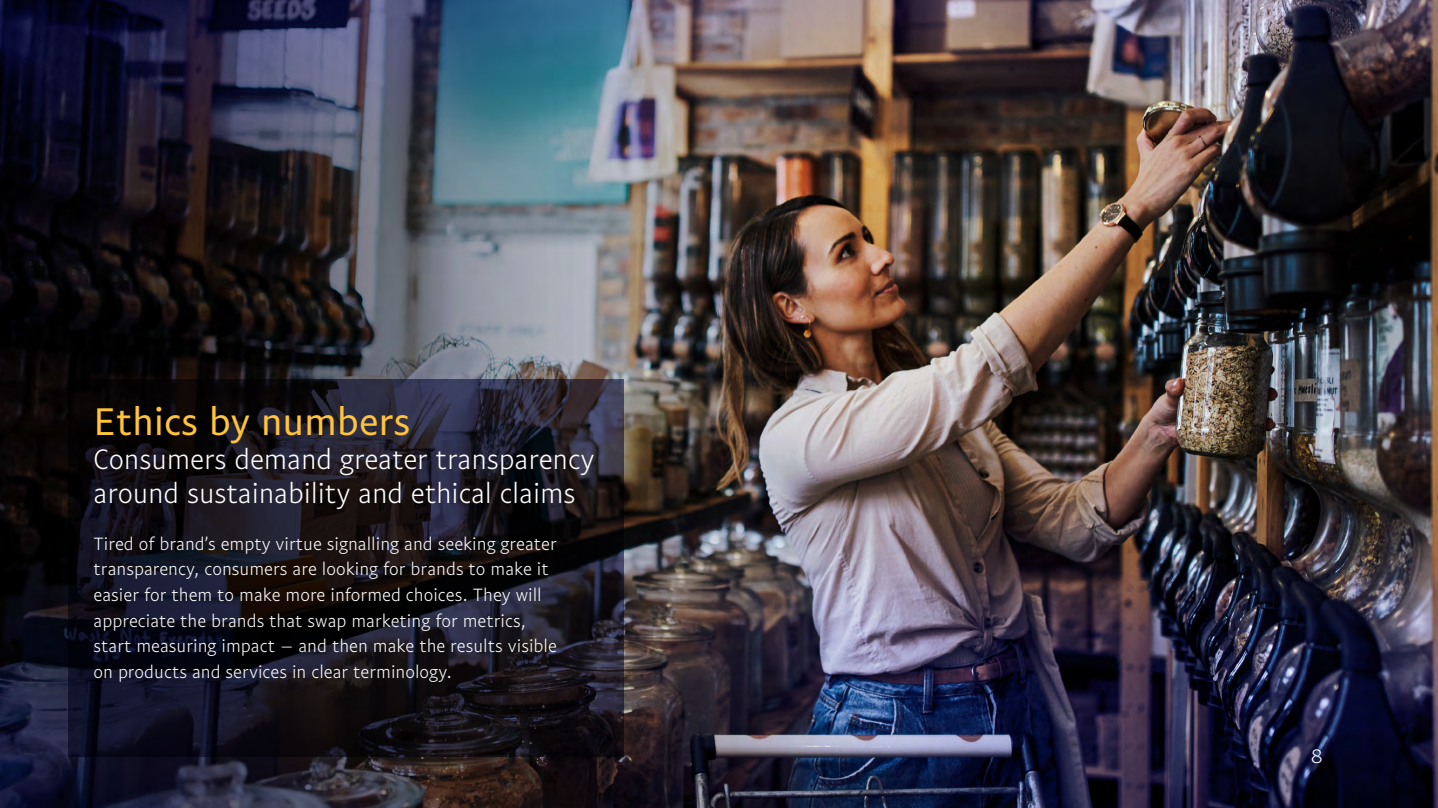
<style>
.page{position:relative;width:1438px;height:808px;background:#fff}
.page>*{position:absolute;margin:0;border:0;box-sizing:border-box;transform-origin:0 0}
.t1{font:39px "Pay Pal Sans Small";letter-spacing:-.005em;color:#ffc43a}
.t2{font:300 28.5px/34.2px "Pay Pal Sans Small";letter-spacing:-.005em;color:#fff}
.t3{font:300 21px "Pay Pal Sans Small";color:#fff}
.t4{font:300 18px/25.5px "Pay Pal Sans Small";color:#fff}
</style>
<div class="page">
<img style="left:0;top:0;width:1437px;height:808px">
<svg style="left:68px;top:379px;width:555px;height:378px;background:#16141d"></svg>
<h1 class="t1" style="left:94px;top:397px;width:318px">Ethics by numbers</h1>
<h2 class="t2" style="left:94px;top:441px;width:502px">Consumers demand greater transparency around sustainability and ethical claims</h2>
<p class="t4" style="left:94px;top:531px;width:465px">Tired of brand’s empty virtue signalling and seeking greater transparency, consumers are looking for brands to make it easier for them to make more informed choices. They will appreciate the brands that swap marketing for metrics, start measuring impact – and then make the results visible on products and services in clear terminology.</p>
<p class="t3" style="left:1310px;top:743px;width:14px">8</p>
</div>
